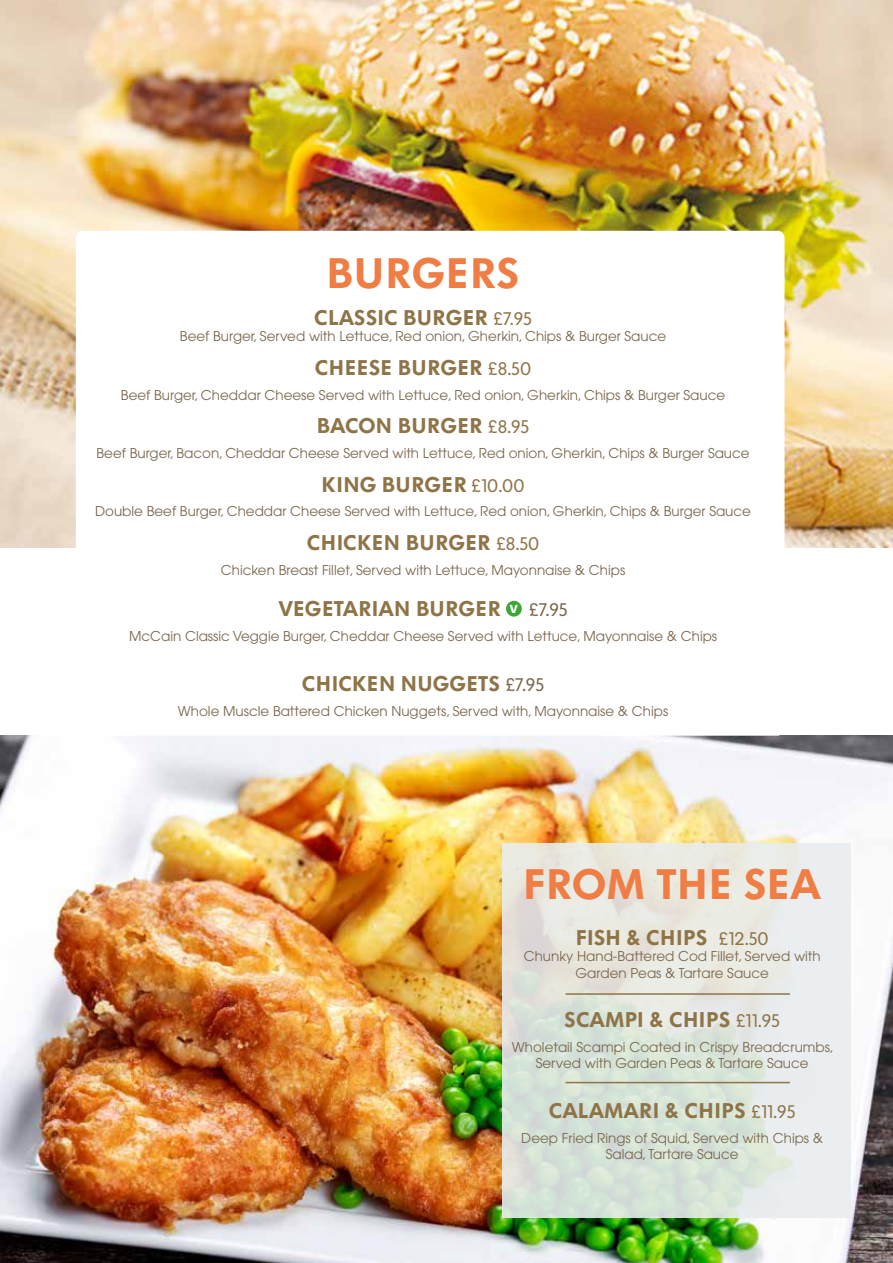
<style>
.page{position:relative;width:893px;height:1263px;background:#fff}
.page>*{position:absolute;margin:0;border:0;box-sizing:border-box;transform-origin:0 0}
.t1{font:42px "Volkswagen Headline Osf";color:#ef7d44}
.t2{font:21px "Volkswagen Headline Osf";letter-spacing:.015em;color:#8e7447}
.t3{font:18px "Volkswagen Copy";color:#7a674d}
.t4{font:13.5px/16.2px "Avant Garde";color:#7a674d;text-align:center}
.t5{font:900 11.4px "Vectora LH";color:#fff}
.s1{font-family:"Volkswagen Copy";font-size:18px}
.s2{font-family:"Volkswagen Copy";font-size:18px;color:#7a674d}
</style>
<div class="page">
<img style="left:0;top:736px;width:893px;height:527px">
<img style="left:0;top:0;width:893px;height:547px">
<div style="left:76px;top:231px;width:708px;height:505px;background:#fff;border-radius:7px"></div>
<svg style="left:502px;top:843px;width:348px;height:374px;background:#e1e6df"></svg>
<hr style="left:566px;top:993px;width:224px;height:2px;background:#8e7447">
<hr style="left:566px;top:1082px;width:224px;height:1px;background:#8e7447">
<div style="left:506px;top:601px;width:16px;height:16px;background:#3fa535;border-radius:50%"></div>
<h1 class="t1" style="left:327px;top:249px;width:194px">BURGERS</h1>
<h2 class="t2" style="left:314px;top:305px;width:219px">CLASSIC BURGER <span class="s1">£7.95</span></h2>
<p class="t4" style="left:180px;top:328px;width:488px">Beef Burger, Served with Lettuce, Red onion, Gherkin, Chips &amp; Burger Sauce</p>
<h2 class="t2" style="left:315px;top:355px;width:218px">CHEESE BURGER <span class="s1">£8.50</span></h2>
<p class="t4" style="left:121px;top:386px;width:606px">Beef Burger, Cheddar Cheese Served with Lettuce, Red onion, Gherkin, Chips &amp; Burger Sauce</p>
<h2 class="t2" style="left:317px;top:414px;width:214px">BACON BURGER <span class="s1">£8.95</span></h2>
<p class="t4" style="left:97px;top:445px;width:655px">Beef Burger, Bacon, Cheddar Cheese Served with Lettuce, Red onion, Gherkin, Chips &amp; Burger Sauce</p>
<h2 class="t2" style="left:322px;top:472px;width:204px">KING BURGER <span class="s1">£10.00</span></h2>
<p class="t4" style="left:95px;top:503px;width:657px">Double Beef Burger, Cheddar Cheese Served with Lettuce, Red onion, Gherkin, Chips &amp; Burger Sauce</p>
<h2 class="t2" style="left:307px;top:530px;width:234px">CHICKEN BURGER <span class="s1">£8.50</span></h2>
<p class="t4" style="left:221px;top:562px;width:406px">Chicken Breast Fillet, Served with Lettuce, Mayonnaise &amp; Chips</p>
<h2 class="t2" style="left:278px;top:597px;width:224px">VEGETARIAN BURGER</h2>
<h3 class="t3" style="left:529px;top:600px;width:40px">£7.95</h3>
<p class="t4" style="left:129px;top:628px;width:590px">McCain Classic Veggie Burger, Cheddar Cheese Served with Lettuce, Mayonnaise &amp; Chips</p>
<h2 class="t2" style="left:302px;top:671px;width:244px">CHICKEN NUGGETS <span class="s2">£7.95</span></h2>
<p class="t4" style="left:178px;top:702px;width:492px">Whole Muscle Battered Chicken Nuggets, Served with, Mayonnaise &amp; Chips</p>
<p class="t5" style="left:510px;top:601px;width:10px">V</p>
<h1 class="t1" style="left:523px;top:860px;width:300px">FROM THE SEA</h1>
<h2 class="t2" style="left:576px;top:925px;width:194px">FISH &amp; CHIPS <span class="s1">£12.50</span></h2>
<p class="t4" style="left:524px;top:948px;width:299px">Chunky Hand-Battered Cod Fillet, Served with<br>Garden Peas &amp; Tartare Sauce</p>
<h2 class="t2" style="left:564px;top:1008px;width:217px">SCAMPI &amp; CHIPS <span class="s1">£11.95</span></h2>
<p class="t4" style="left:512px;top:1039px;width:324px">Wholetail Scampi Coated in Crispy Breadcrumbs,<br>Served with Garden Peas &amp; Tartare Sauce</p>
<h2 class="t2" style="left:549px;top:1099px;width:248px">CALAMARI &amp; CHIPS <span class="s1">£11.95</span></h2>
<p class="t4" style="left:521px;top:1130px;width:303px">Deep Fried Rings of Squid, Served with Chips &amp;<br>Salad, Tartare Sauce</p>
</div>
